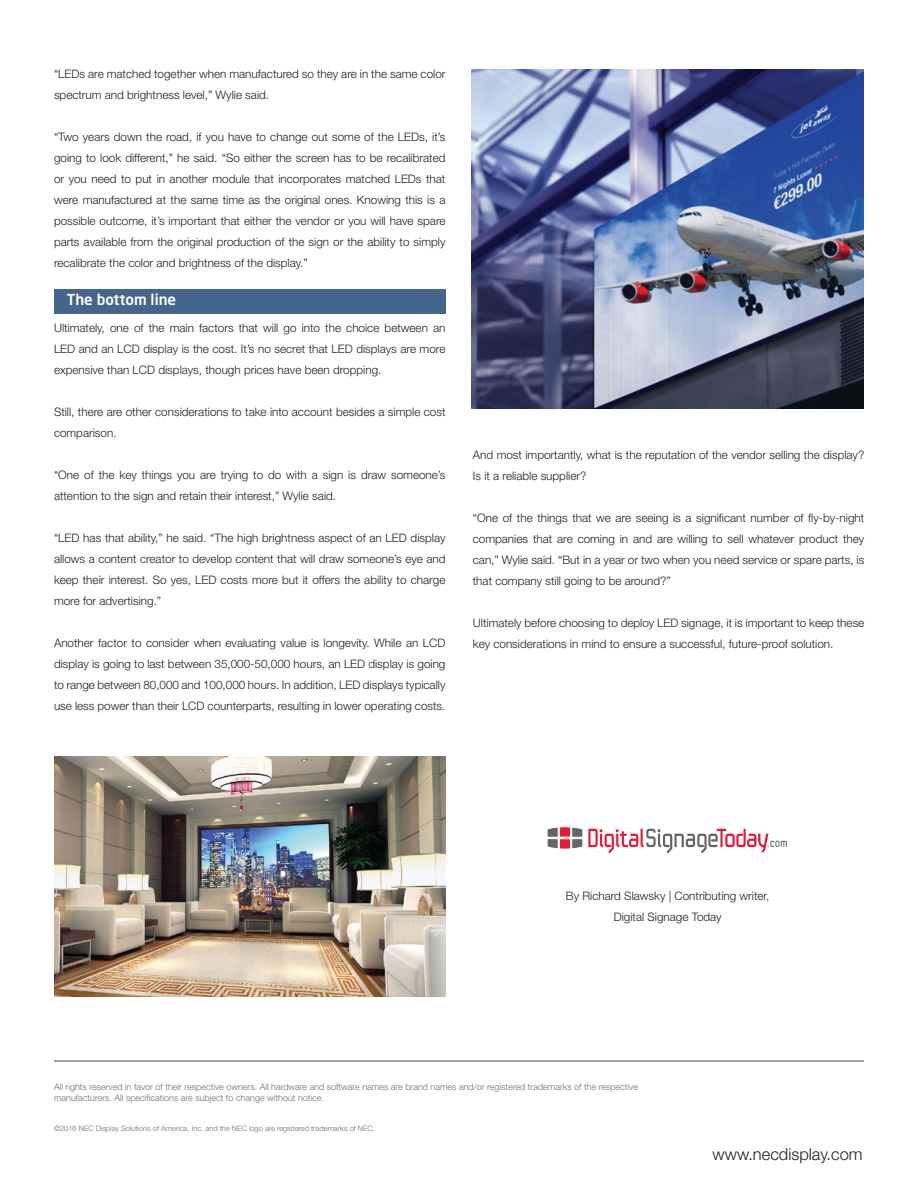
<style>
.page{position:relative;width:918px;height:1188px;background:#fff}
.page>*{position:absolute;margin:0;border:0;box-sizing:border-box;transform-origin:0 0}
.t1{font:300 16.5px "Helvetica Neue LT Std";color:#231f20}
.t2{font:500 15px "Neo Sans Std";color:#fff}
.t3{font:300 11.7px/21px "Helvetica Neue LT Std";color:#231f20;text-align:justify}
.t4{font:300 9px/10.8px "Helvetica Neue LT Std";color:#687179}
.t5{font:300 7.5px "Helvetica Neue LT Std";color:#687179}
</style>
<div class="page">
<div style="left:54px;top:289px;width:392px;height:24px;background:#46658c"></div>
<svg style="left:547px;top:826px;width:240px;height:27px"></svg>
<hr style="left:54px;top:1061px;width:810px;height:1px;background:#a69f97">
<img style="left:54px;top:757px;width:392px;height:239px">
<img style="left:471px;top:69px;width:393px;height:339px">
<p class="t3" style="left:54px;top:63px;width:393px">“LEDs are matched together when manufactured so they are in the same color spectrum and brightness level,” Wylie said.</p>
<p class="t3" style="left:54px;top:126px;width:393px">“Two years down the road, if you have to change out some of the LEDs, it’s going to look different,” he said. “So either the screen has to be recalibrated or you need to put in another module that incorporates matched LEDs that were manufactured at the same time as the original ones. Knowing this is a possible outcome, it’s important that either the vendor or you will have spare parts available from the original production of the sign or the ability to simply recalibrate the color and brightness of the display.”</p>
<p class="t2" style="left:67px;top:290px;width:111px">The bottom line</p>
<p class="t3" style="left:54px;top:317px;width:393px">Ultimately, one of the main factors that will go into the choice between an LED and an LCD display is the cost. It’s no secret that LED displays are more expensive than LCD displays, though prices have been dropping.</p>
<p class="t3" style="left:54px;top:401px;width:393px">Still, there are other considerations to take into account besides a simple cost comparison.</p>
<p class="t3" style="left:54px;top:464px;width:393px">“One of the key things you are trying to do with a sign is draw someone’s attention to the sign and retain their interest,” Wylie said.</p>
<p class="t3" style="left:54px;top:527px;width:393px">“LED has that ability,” he said. “The high brightness aspect of an LED display allows a content creator to develop content that will draw someone’s eye and keep their interest. So yes, LED costs more but it offers the ability to charge more for advertising.”</p>
<p class="t3" style="left:54px;top:632px;width:393px">Another factor to consider when evaluating value is longevity. While an LCD display is going to last between 35,000-50,000 hours, an LED display is going to range between 80,000 and 100,000 hours. In addition, LED displays typically use less power than their LCD counterparts, resulting in lower operating costs.</p>
<p class="t3" style="left:473px;top:444px;width:393px">And most importantly, what is the reputation of the vendor selling the display?<br>Is it a reliable supplier?</p>
<p class="t3" style="left:473px;top:507px;width:393px">“One of the things that we are seeing is a significant number of fly-by-night companies that are coming in and are willing to sell whatever product they can,” Wylie said. “But in a year or two when you need service or spare parts, is that company still going to be around?”</p>
<p class="t3" style="left:473px;top:612px;width:393px">Ultimately before choosing to deploy LED signage, it is important to keep these key considerations in mind to ensure a successful, future-proof solution.</p>
<p class="t3" style="left:566px;top:885px;width:205px;text-align:center">By Richard Slawsky | Contributing writer,<br>Digital Signage Today</p>
<p class="t4" style="left:54px;top:1081px;width:586px">All rights reserved in favor of their respective owners. All hardware and software names are brand names and/or registered trademarks of the respective manufacturers. All specifications are subject to change without notice.</p>
<p class="t5" style="left:54px;top:1124px;width:322px">©2016 NEC Display Solutions of America, Inc. and the NEC logo are registered trademarks of NEC.</p>
<h1 class="t1" style="left:713px;top:1144px;width:152px">www.necdisplay.com</h1>
</div>
